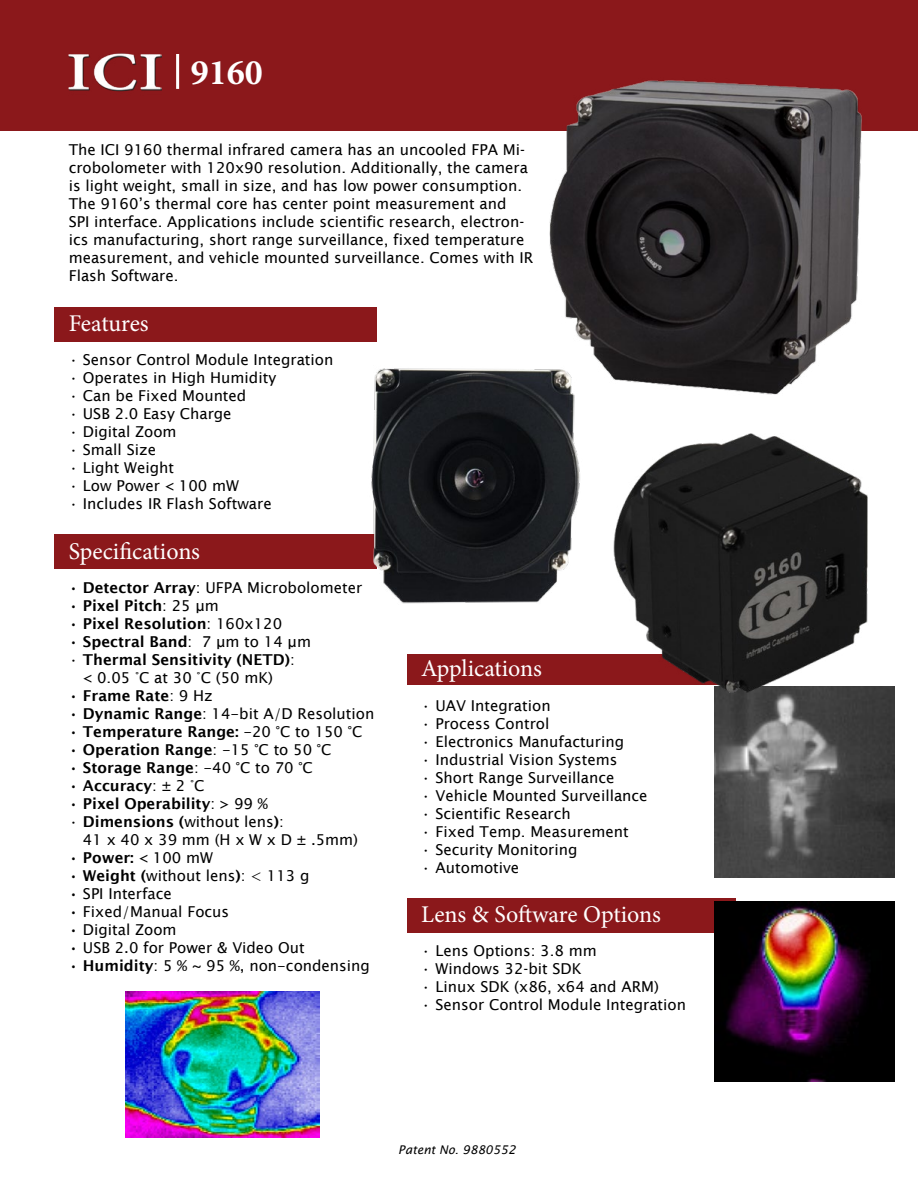
<style>
.page{position:relative;width:918px;height:1188px;background:#fff}
.page>*{position:absolute;margin:0;border:0;box-sizing:border-box;transform-origin:0 0}
.t1{font:700 36px "Minion Pro";color:#fff}
.t2{font:24px "Minion Pro";color:#fff}
.t3{font:15px/18px "Lucida Sans";color:#000}
.t4{font:600 15px/18px "Lucida Sans";color:#000;text-align:center}
.t5{font:15px "Lucida Sans Unicode";color:#000}
.t6{font:italic 12px "Lucida Sans";color:#000}
.s1{font-family:"Lucida Sans Unicode"}
.s2{font-weight:600}
.s3{font-family:"Lucida Sans Unicode";font-weight:400}
.s4{font-weight:400}
.s5{font-family:"Lucida Sans";font-weight:600}
.s6{font-family:"Lucida Sans"}
</style>
<div class="page">
<div style="left:0;top:0;width:918px;height:131px;background:#8b181b"></div>
<img style="left:68px;top:53px;width:94px;height:39px">
<hr style="left:176px;top:54px;width:3px;height:35px;background:#fff">
<img style="left:714px;top:687px;width:180px;height:191px">
<div style="left:407px;top:898px;width:329px;height:34px;background:#8b181b"></div>
<div style="left:407px;top:655px;width:329px;height:30px;background:#8b181b"></div>
<div style="left:54px;top:307px;width:322px;height:34px;background:#8b181b"></div>
<div style="left:54px;top:535px;width:322px;height:34px;background:#8b181b"></div>
<img style="left:605px;top:433px;width:268px;height:266px">
<img style="left:549px;top:80px;width:313px;height:315px">
<img style="left:125px;top:991px;width:194px;height:146px">
<img style="left:714px;top:901px;width:180px;height:180px">
<img style="left:361px;top:359px;width:226px;height:245px">
<h1 class="t1" style="left:191px;top:47px;width:73px">9160</h1>
<p class="t3" style="left:69px;top:141px;width:466px">The ICI 9160 thermal infrared camera has an uncooled FPA Mi&shy;crobolometer with 120x90 resolution. Additionally, the camera is light weight, small in size, and has low power consumption.<br>The 9160’s thermal core has center point measurement and<br>SPI interface. Applications include scientific research, electron&shy;ics manufacturing, short range surveillance, fixed temperature measurement, and vehicle mounted surveillance. Comes with IR Flash Software.</p>
<h2 class="t2" style="left:69px;top:307px;width:82px">Features</h2>
<p class="t3" style="left:69px;top:350px;width:266px">• Sensor Control Module Integration</p>
<p class="t3" style="left:69px;top:368px;width:209px">• Operates in High Humidity</p>
<p class="t3" style="left:69px;top:386px;width:179px">• Can be Fixed Mounted</p>
<p class="t3" style="left:69px;top:404px;width:164px">• USB 2.0 Easy Charge</p>
<p class="t3" style="left:69px;top:422px;width:109px">• Digital Zoom</p>
<p class="t3" style="left:69px;top:440px;width:89px">• Small Size</p>
<p class="t3" style="left:69px;top:458px;width:107px">• Light Weight</p>
<p class="t3" style="left:69px;top:476px;width:172px">• Low Power &lt; 100 mW</p>
<p class="t3" style="left:69px;top:494px;width:205px">• Includes IR Flash Software</p>
<h2 class="t2" style="left:69px;top:535px;width:133px">Specifications</h2>
<p class="t3" style="left:69px;top:579px;width:295px"><span class="s1">•</span> <span class="s2">Detector Array</span>: UFPA Microbolometer</p>
<p class="t4" style="left:69px;top:597px;width:152px"><span class="s3">•</span> Pixel Pitch<span class="s4">:</span> <span class="s3">25 μm</span></p>
<p class="t4" style="left:69px;top:615px;width:215px"><span class="s3">•</span> Pixel Resolution<span class="s4">:</span> <span class="s3">160x120</span></p>
<p class="t4" style="left:69px;top:633px;width:244px"><span class="s3">•</span> Spectral Band<span class="s4">:</span> <span class="s3">7 μm to 14 μm</span></p>
<p class="t4" style="left:69px;top:651px;width:228px"><span class="s4">•</span> Thermal Sensitivity (NETD)<span class="s4">: &lt; 0.05 °C at 30 °C (50 mK)</span></p>
<p class="t4" style="left:69px;top:687px;width:145px"><span class="s3">•</span> Frame Rate<span class="s4">:</span> <span class="s3">9 Hz</span></p>
<p class="t5" style="left:69px;top:702px;width:307px">• <span class="s5">Dynamic Range</span><span class="s6">:</span> 14-bit A/D Resolution</p>
<p class="t4" style="left:69px;top:723px;width:295px"><span class="s3">•</span> Temperature Range: <span class="s3">-20 °C to 150 °C</span></p>
<p class="t4" style="left:69px;top:741px;width:264px"><span class="s3">•</span> Operation Range<span class="s4">:</span> <span class="s3">-15 °C to 50 °C</span></p>
<p class="t5" style="left:69px;top:756px;width:246px">• <span class="s5">Storage Range</span><span class="s6">:</span> -40 °C to 70 °C</p>
<p class="t4" style="left:69px;top:777px;width:137px"><span class="s3">•</span> Accuracy<span class="s4">: ± 2 °C</span></p>
<p class="t4" style="left:69px;top:795px;width:201px"><span class="s3">•</span> Pixel Operability<span class="s4">: &gt; 99 %</span></p>
<p class="t3" style="left:69px;top:813px;width:216px">• <span class="s2">Dimensions (</span>without lens<span class="s2">)</span>:</p>
<p class="t5" style="left:83px;top:828px;width:277px">41 x 40 x 39 mm (H x W x D <span class="s6">±</span> .5mm)</p>
<p class="t4" style="left:69px;top:849px;width:146px"><span class="s3">•</span> Power: <span class="s4">&lt; 100 mW</span></p>
<p class="t3" style="left:69px;top:867px;width:242px"><span class="s1">•</span> <span class="s2">Weight (</span>without lens<span class="s2">)</span><span class="s1">: &lt; 113 g</span></p>
<p class="t5" style="left:69px;top:882px;width:105px">• SPI Interface</p>
<p class="t5" style="left:69px;top:900px;width:162px">• Fixed/Manual Focus</p>
<p class="t5" style="left:69px;top:918px;width:109px">• Digital Zoom</p>
<p class="t5" style="left:69px;top:936px;width:238px">• USB 2.0 for Power &amp; Video Out</p>
<p class="t5" style="left:69px;top:954px;width:303px">• <span class="s5">Humidity</span>: 5 % ~ 95 %, non-condensing</p>
<h2 class="t2" style="left:421px;top:652px;width:122px">Applications</h2>
<p class="t3" style="left:421px;top:696px;width:131px">• UAV Integration</p>
<p class="t3" style="left:421px;top:714px;width:130px">• Process Control</p>
<p class="t3" style="left:421px;top:732px;width:204px">• Electronics Manufacturing</p>
<p class="t3" style="left:421px;top:750px;width:198px">• Industrial Vision Systems</p>
<p class="t3" style="left:421px;top:768px;width:195px">• Short Range Surveillance</p>
<p class="t3" style="left:421px;top:786px;width:228px">• Vehicle Mounted Surveillance</p>
<p class="t3" style="left:421px;top:804px;width:151px">• Scientific Research</p>
<p class="t3" style="left:421px;top:822px;width:209px">• Fixed Temp. Measurement</p>
<p class="t3" style="left:421px;top:840px;width:158px">• Security Monitoring</p>
<p class="t3" style="left:421px;top:858px;width:99px">• Automotive</p>
<h2 class="t2" style="left:421px;top:899px;width:241px">Lens &amp; Software Options</h2>
<p class="t3" style="left:421px;top:941px;width:177px">• Lens Options: 3.8 mm</p>
<p class="t3" style="left:421px;top:959px;width:162px">• Windows 32-bit SDK</p>
<p class="t3" style="left:421px;top:977px;width:239px">• Linux SDK (x86, x64 and ARM)</p>
<p class="t3" style="left:421px;top:995px;width:266px">• Sensor Control Module Integration</p>
<p class="t6" style="left:398px;top:1143px;width:119px">Patent No. 9880552</p>
</div>
